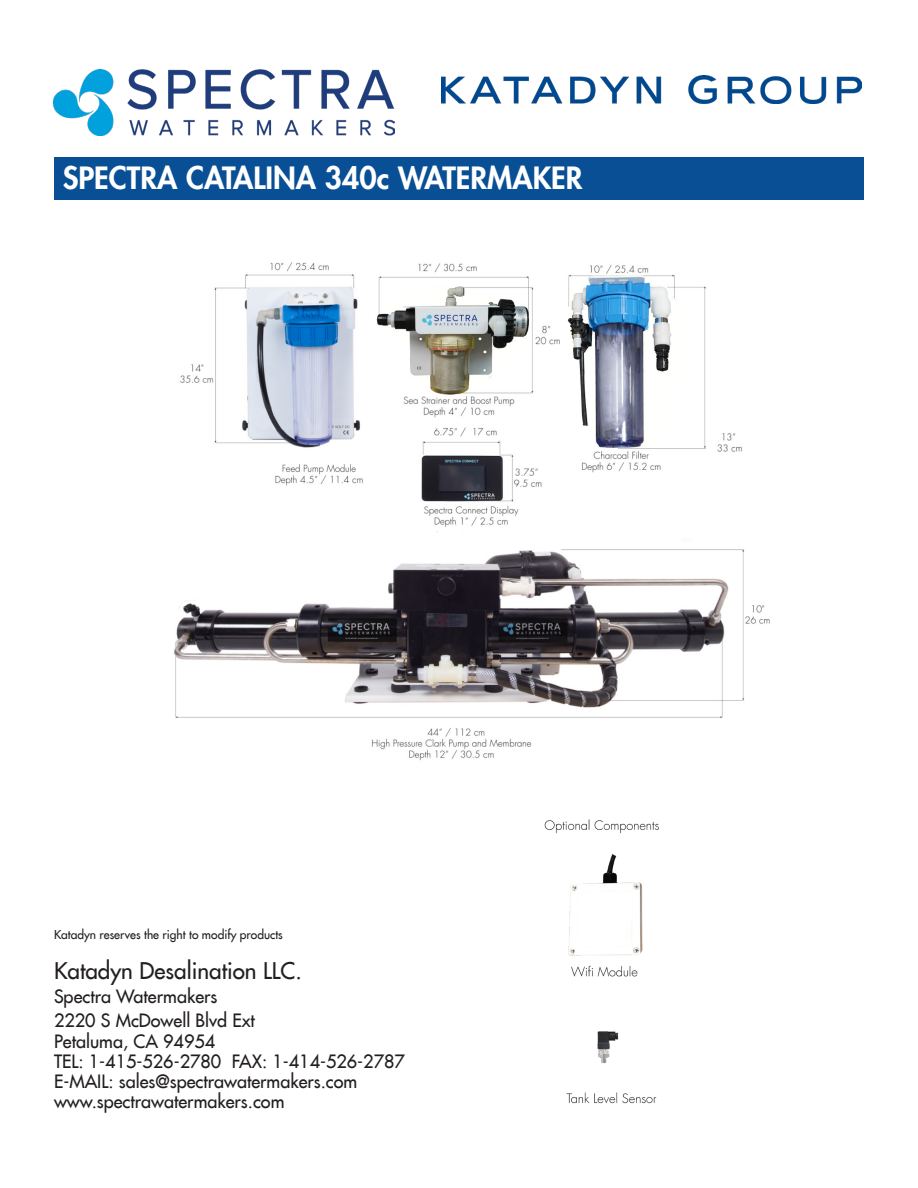
<style>
.page{position:relative;width:918px;height:1188px;background:#fff}
.page>*{position:absolute;margin:0;border:0;box-sizing:border-box;transform-origin:0 0}
.Paragraph_Style_1{font:800 30px "Futura";color:#fff}
.Paragraph_Style_2{font:22.5px "Futura";color:#231f20}
.Paragraph_Style_2-2{font:18px "Futura";color:#231f20}
.Paragraph_Style_2-3{font:12px "Futura";color:#231f20}
</style>
<div class="page">
<img style="left:441px;top:76px;width:421px;height:28px">
<img style="left:54px;top:70px;width:340px;height:65px">
<div style="left:54px;top:157px;width:810px;height:43px;background:#094f95"></div>
<img style="left:174px;top:262px;width:596px;height:499px">
<img style="left:544px;top:819px;width:115px;height:285px">
<p class="Paragraph_Style_1" style="left:63px;top:158px;width:521px">SPECTRA CATALINA 340c WATERMAKER</p>
<p class="Paragraph_Style_2-3" style="left:54px;top:927px;width:230px">Katadyn reserves the right to modify products</p>
<p class="Paragraph_Style_2" style="left:54px;top:956px;width:249px">Katadyn Desalination LLC.</p>
<p class="Paragraph_Style_2-2" style="left:54px;top:985px;width:165px">Spectra Watermakers</p>
<p class="Paragraph_Style_2-2" style="left:54px;top:1009px;width:202px">2220 S McDowell Blvd Ext</p>
<p class="Paragraph_Style_2-2" style="left:54px;top:1029px;width:163px">Petaluma, CA 94954</p>
<p class="Paragraph_Style_2-2" style="left:54px;top:1050px;width:352px">TEL: 1-415-526-2780 FAX: 1-414-526-2787</p>
<p class="Paragraph_Style_2-2" style="left:54px;top:1070px;width:305px">E-MAIL: sales@spectrawatermakers.com</p>
<p class="Paragraph_Style_2-2" style="left:54px;top:1090px;width:232px">www.spectrawatermakers.com</p>
</div>
